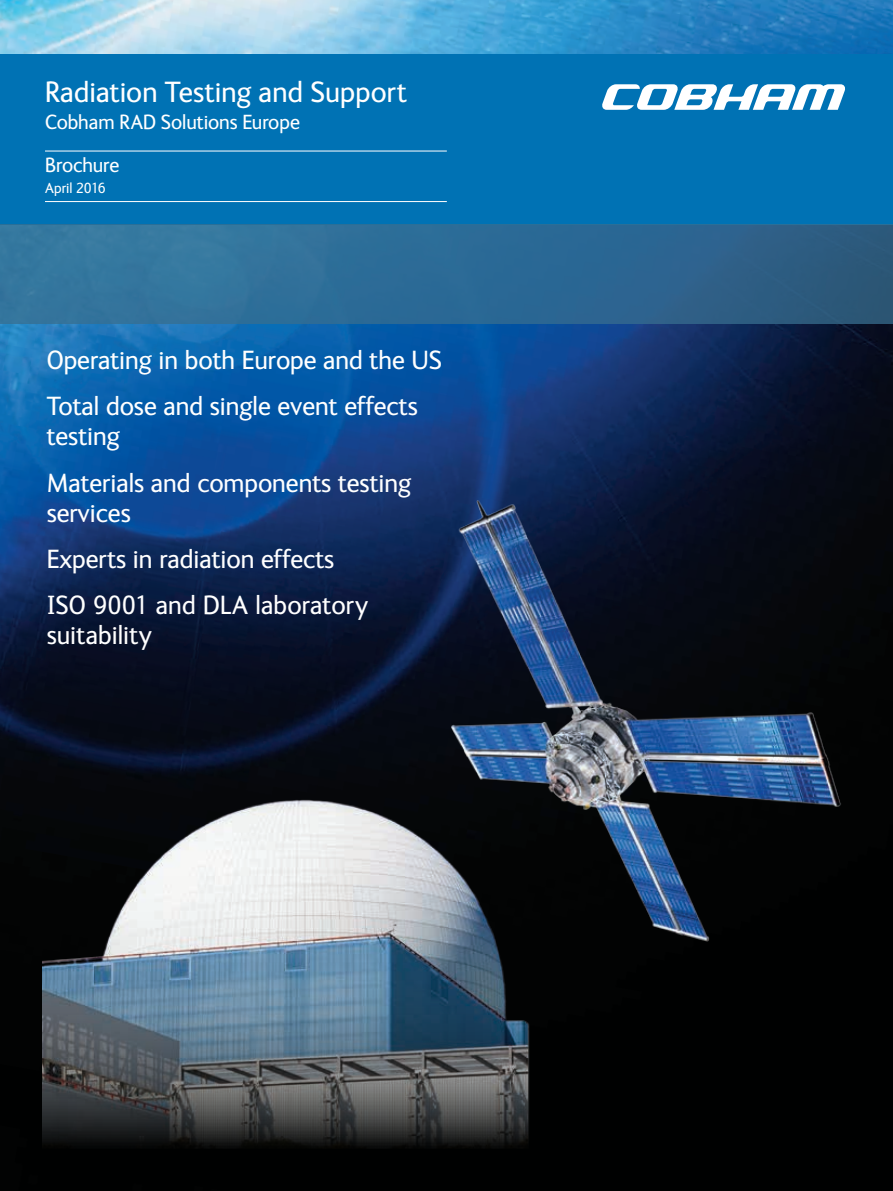
<style>
.page{position:relative;width:893px;height:1191px;background:#fff}
.page>*{position:absolute;margin:0;border:0;box-sizing:border-box;transform-origin:0 0}
.t1{font:30px "FS Ingrid";letter-spacing:.005em;color:#fff}
.t2{font:27px/46.2px "FS Ingrid";color:#fff}
.t3{font:21px/42.3px "FS Ingrid";color:#fff}
.t4{font:15px "FS Ingrid";color:#fff}
</style>
<div class="page">
<img style="left:0;top:0;width:893px;height:1191px">
<div style="left:0;top:54px;width:893px;height:170px;background:#0072b4"></div>
<svg style="left:602px;top:84px;width:243px;height:26px"></svg>
<hr style="left:45px;top:151px;width:402px;height:1px;background:#fff">
<hr style="left:45px;top:201px;width:402px;height:1px;background:#fff">
<div style="left:0;top:224px;width:893px;height:99px;background:linear-gradient(to right,#347ca6,#295981)"></div>
<img style="left:43px;top:798px;width:537px;height:350px">
<img style="left:427px;top:487px;width:423px;height:467px">
<p class="t1" style="left:45px;top:72px;width:363px">Radiation Testing and Support</p>
<p class="t3" style="left:45px;top:100px;width:256px">Cobham RAD Solutions Europe<br>Brochure</p>
<p class="t4" style="left:45px;top:178px;width:62px">April 2016</p>
<p class="t2" style="left:47px;top:336px;width:397px">Operating in both Europe and the US<br>Total dose and single event effects</p>
<p class="t2" style="left:47px;top:412px;width:366px">testing<br>Materials and components testing</p>
<p class="t2" style="left:47px;top:488px;width:323px">services<br>Experts in radiation effects<br>ISO 9001 and DLA laboratory</p>
<p class="t2" style="left:47px;top:610px;width:107px">suitability</p>
</div>
